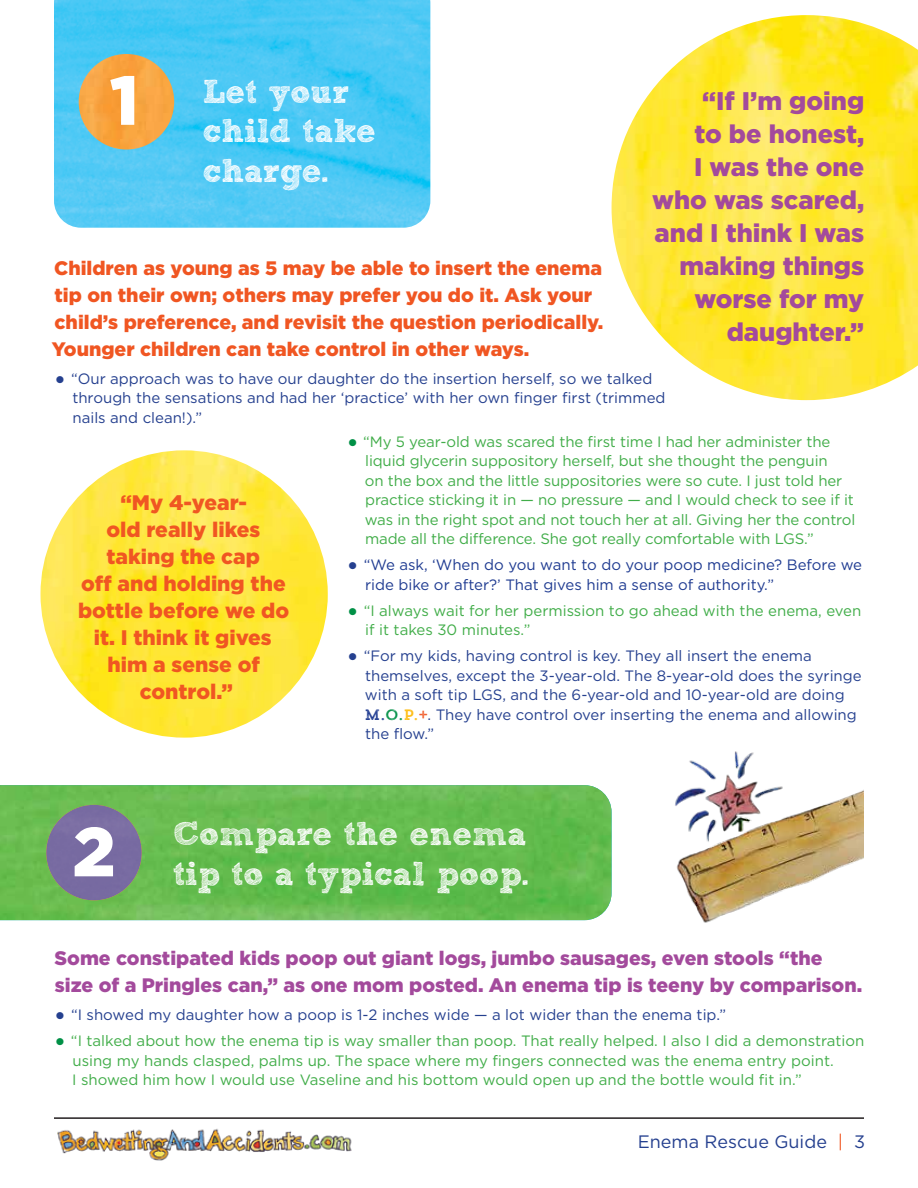
<style>
.page{position:relative;width:918px;height:1188px;background:#fff}
.page>*{position:absolute;margin:0;border:0;box-sizing:border-box;transform-origin:0 0}
.t1{font:900 69.3px "Gotham";color:#fff}
.t2{font:33px/39.6px "Sketch Rockwell";color:#fff}
.t3{font:900 25.5px/33px "Gotham";color:#a34a9c;text-align:right}
.t4{font:900 21px/27px "Gotham";color:#f05622;text-align:center}
.t5{font:900 19.5px/27px "Gotham";color:#f05622}
.t6{font:900 19.5px/27px "Gotham";color:#a34a9c}
.t7{font:18px "Gotham";color:#25408f}
.t8{font:15px/19.5px "Gotham";letter-spacing:-.01em;color:#41ad49}
.t9{font:15px/19.5px "Gotham";color:#25408f}
.t10{font:15px/19.5px "Gotham";color:#1f3b91}
.s1{font-weight:900;font-size:21px}
.s2{font-weight:900;font-size:21px;color:#009046}
.s3{font-weight:900;font-size:21px;color:#25408f}
.s4{font-family:"Trend Rough Slab One";color:#1f3b91}
.s5{font-family:"Trend Rough Slab One";color:#009046}
.s6{font-family:"Trend Rough Slab One";color:#febc11}
.s7{font-family:"Trend Rough Slab One";color:#f05622}
.s8{color:#f05622}
</style>
<div class="page">
<img style="left:57px;top:1129px;width:295px;height:32px">
<hr style="left:54px;top:1117px;width:810px;height:2px;background:#231f20">
<img style="left:54px;top:0;width:376px;height:228px">
<img style="left:79px;top:54px;width:95px;height:96px;border-radius:48px">
<img style="left:40px;top:450px;width:288px;height:288px;border-radius:144px">
<img style="left:612px;top:15px;width:306px;height:385px">
<img style="left:0;top:785px;width:612px;height:135px">
<div style="left:46px;top:805px;width:96px;height:95px;background:#786ba2;border-radius:48px"></div>
<img style="left:675px;top:751px;width:189px;height:172px">
<h1 class="t1" style="left:110px;top:53px;width:31px">1</h1>
<h2 class="t2" style="left:203px;top:72px;width:174px">Let your child take charge.</h2>
<h3 class="t3" style="left:652px;top:84px;width:214px">“If I’m going<br>to be honest,<br>I was the one who was scared, and I think I was making things worse for my daughter.”</h3>
<h3 class="t5" style="left:52px;top:254px;width:553px">Children as young as 5 may be able to insert the enema tip on their own; others may prefer you do it. Ask your child’s preference, and revisit the question periodically.<br>Younger children can take control in other ways.</h3>
<p class="t9" style="left:72px;top:368px;width:595px;text-indent:-18px"><span class="s1">•</span> “Our approach was to have our daughter do the insertion herself, so we talked through the sensations and had her ‘practice’ with her own finger first (trimmed nails and clean!).”</p>
<h3 class="t4" style="left:78px;top:489px;width:213px">“My 4-year-<br>old really likes taking the cap<br>off and holding the bottle before we do it. I think it gives him a sense of control.”</h3>
<p class="t8" style="left:365px;top:432px;width:492px;text-indent:-17px"><span class="s2">•</span> “My 5 year-old was scared the first time I had her administer the liquid glycerin suppository herself, but she thought the penguin<br>on the box and the little suppositories were so cute. I just told her practice sticking it in — no pressure — and I would check to see if it was in the right spot and not touch her at all. Giving her the control made all the difference. She got really comfortable with LGS.”</p>
<p class="t10" style="left:365px;top:555px;width:498px;text-indent:-18px"><span class="s3">•</span> “We ask, ‘When do you want to do your poop medicine? Before we ride bike or after?’ That gives him a sense of authority.”</p>
<p class="t8" style="left:365px;top:601px;width:498px;text-indent:-18px"><span class="s2">•</span> “I always wait for her permission to go ahead with the enema, even if it takes 30 minutes.”</p>
<p class="t9" style="left:364px;top:646px;width:499px;text-indent:-17px"><span class="s1">•</span> “For my kids, having control is key. They all insert the enema themselves, except the 3-year-old. The 8-year-old does the syringe with a soft tip LGS, and the 6-year-old and 10-year-old are doing <span class="s4">M.</span><span class="s5">O.</span><span class="s6">P.</span><span class="s7">+</span>. They have control over inserting the enema and allowing the flow.”</p>
<h2 class="t2" style="left:72px;top:815px;width:458px;text-align:right">Compare the enema<br><sup>2</sup> tip to a typical poop.</h2>
<h3 class="t6" style="left:55px;top:944px;width:809px">Some constipated kids poop out giant logs, jumbo sausages, even stools “the size of a Pringles can,” as one mom posted. An enema tip is teeny by comparison.</h3>
<p class="t9" style="left:55px;top:1005px;width:673px"><span class="s1">•</span> “I showed my daughter how a poop is 1-2 inches wide — a lot wider than the enema tip.”</p>
<p class="t8" style="left:72px;top:1031px;width:794px;text-indent:-17px"><span class="s2">•</span> “I talked about how the enema tip is way smaller than poop. That really helped. I also I did a demonstration using my hands clasped, palms up. The space where my fingers connected was the enema entry point.<br>I showed him how I would use Vaseline and his bottom would open up and the bottle would fit in.”</p>
<p class="t7" style="left:638px;top:1131px;width:229px">Enema Rescue Guide <span class="s8">|</span> 3</p>
</div>
